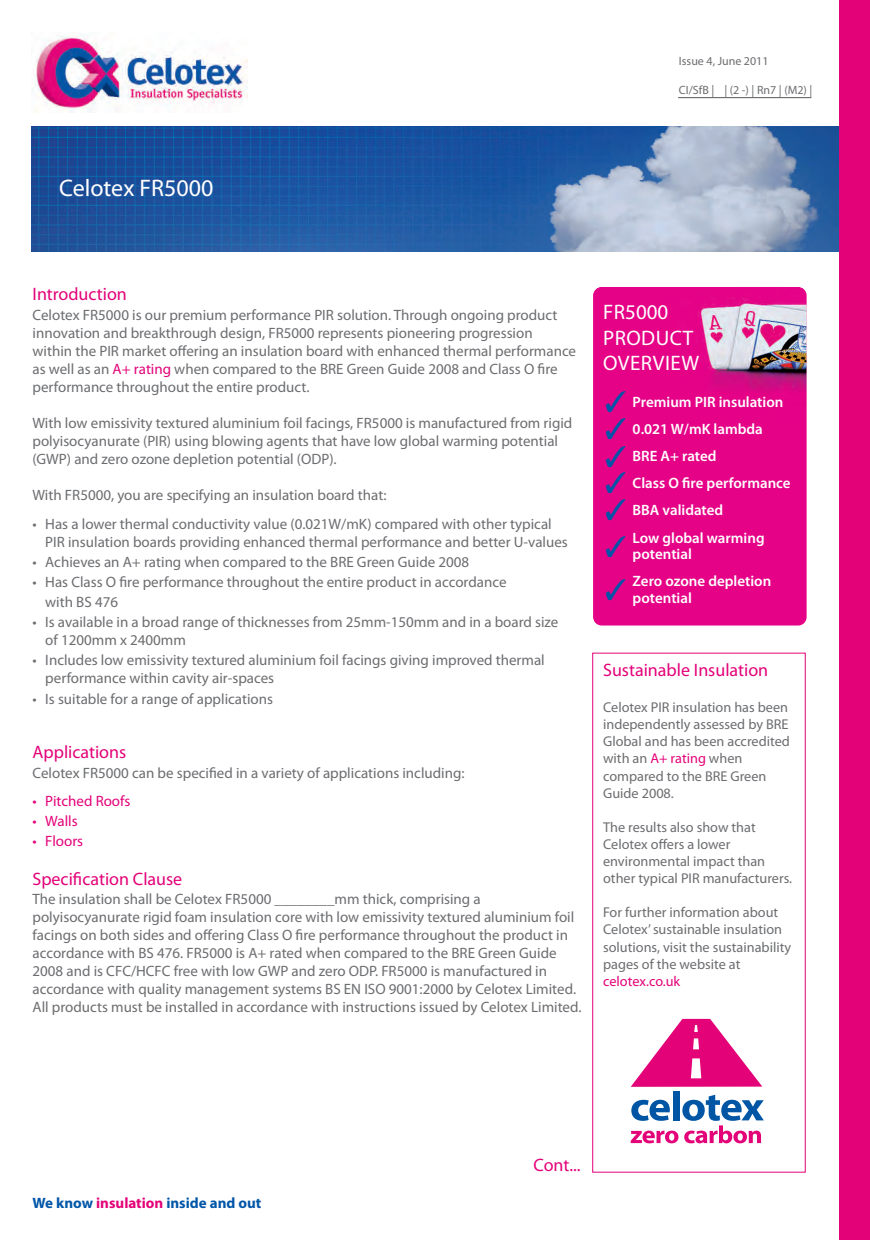
<style>
.page{position:relative;width:870px;height:1240px;background:#fff}
.page>*{position:absolute;margin:0;border:0;box-sizing:border-box;transform-origin:0 0}
.t1{font:28.8px/27.5px "MS P Mincho";color:#0156a8;text-align:justify}
.t2{font:24px "Myriad Pro";color:#fff}
.t3{font:21px/25.2px "Myriad Pro";letter-spacing:.02em;color:#fff}
.t4{font:18px "Myriad Pro";color:#e40278}
.t5{font:15px/18px "Myriad Pro";color:#6c6d70}
.t6{font:600 15px/27.2px "Myriad Pro";color:#fff}
.t7{font:700 15px "Myriad Pro";color:#0156a8}
.t8{font:15px "Myriad Pro";color:#e40278}
.t9{font:14.25px/17.1px "Myriad Pro";color:#6c6d70}
.t10{font:14.25px "Myriad Pro";color:#e40278}
.t11{font:12px "Myriad Pro";color:#6c6d70}
.s1{color:#e40278}
</style>
<div class="page">
<img style="left:32px;top:34px;width:216px;height:78px">
<img style="left:31px;top:127px;width:808px;height:125px">
<hr style="left:678px;top:97px;width:133px;height:1px;background:#57585a">
<div style="left:592px;top:653px;width:214px;height:519px;border:1px solid #e40278"></div>
<div style="left:673px;top:1091px;width:6px;height:29px;background:#0155a5"></div>
<svg style="left:631px;top:1019px;width:131px;height:68px"></svg>
<svg style="left:631px;top:1095px;width:133px;height:48px"></svg>
<div style="left:839px;top:0;width:31px;height:1240px;background:#e40278"></div>
<img style="left:593px;top:287px;width:214px;height:339px;border-radius:9px">
<div style="left:592px;top:286px;width:215px;height:340px;border:2px solid #fff;border-radius:9px"></div>
<h2 class="t2" style="left:59px;top:179px;width:156px">Celotex FR5000</h2>
<p class="t11" style="left:679px;top:57px;width:91px">Issue 4, June 2011</p>
<p class="t11" style="left:679px;top:85px;width:135px">CI/SfB | | (2 -) | Rn7 | (M2) |</p>
<p class="t4" style="left:33px;top:288px;width:96px">Introduction</p>
<p class="t5" style="left:33px;top:307px;width:545px">Celotex FR5000 is our premium performance PIR solution. Through ongoing product innovation and breakthrough design, FR5000 represents pioneering progression<br>within the PIR market offering an insulation board with enhanced thermal performance as well as an <span class="s1">A+ rating</span> when compared to the BRE Green Guide 2008 and Class O fire performance throughout the entire product.</p>
<p class="t5" style="left:33px;top:415px;width:541px">With low emissivity textured aluminium foil facings, FR5000 is manufactured from rigid polyisocyanurate (PIR) using blowing agents that have low global warming potential (GWP) and zero ozone depletion potential (ODP).</p>
<p class="t5" style="left:33px;top:487px;width:355px">With FR5000, you are specifying an insulation board that:</p>
<p class="t5" style="left:45px;top:516px;width:524px;text-indent:-13px">• Has a lower thermal conductivity value (0.021W/mK) compared with other typical<br>PIR insulation boards providing enhanced thermal performance and better U-values</p>
<p class="t5" style="left:33px;top:554px;width:438px">• Achieves an A+ rating when compared to the BRE Green Guide 2008</p>
<p class="t5" style="left:45px;top:573px;width:463px;line-height:20.1px;text-indent:-13px">• Has Class O fire performance throughout the entire product in accordance with BS 476</p>
<p class="t5" style="left:45px;top:615px;width:515px;text-indent:-13px">• Is available in a broad range of thicknesses from 25mm-150mm and in a board size of 1200mm x 2400mm</p>
<p class="t5" style="left:45px;top:653px;width:501px;text-indent:-13px">• Includes low emissivity textured aluminium foil facings giving improved thermal performance within cavity air-spaces</p>
<p class="t5" style="left:33px;top:691px;width:242px">• Is suitable for a range of applications</p>
<p class="t4" style="left:33px;top:746px;width:95px">Applications</p>
<p class="t5" style="left:33px;top:765px;width:434px">Celotex FR5000 can be specified in a variety of applications including:</p>
<p class="t8" style="left:33px;top:796px;width:99px">• Pitched Roofs</p>
<p class="t8" style="left:33px;top:816px;width:47px">• Walls</p>
<p class="t8" style="left:33px;top:836px;width:52px">• Floors</p>
<p class="t4" style="left:33px;top:872px;width:151px">Specification Clause</p>
<p class="t5" style="left:33px;top:892px;width:550px">The insulation shall be Celotex FR5000 ________mm thick, comprising a polyisocyanurate rigid foam insulation core with low emissivity textured aluminium foil facings on both sides and offering Class O fire performance throughout the product in accordance with BS 476. FR5000 is A+ rated when compared to the BRE Green Guide 2008 and is CFC/HCFC free with low GWP and zero ODP. FR5000 is manufactured in accordance with quality management systems BS EN ISO 9001:2000 by Celotex Limited.<br>All products must be installed in accordance with instructions issued by Celotex Limited.</p>
<h3 class="t3" style="left:603px;top:301px;width:98px">FR5000<br>PRODUCT<br>OVERVIEW</h3>
<p class="t6" style="left:633px;top:389px;width:159px">Premium PIR insulation<br>0.021 W/mK lambda<br>BRE A+ rated<br>Class O fire performance<br>BBA validated<br>Low global warming</p>
<p class="t6" style="left:633px;top:541px;width:140px">potential<br>Zero ozone depletion</p>
<p class="t6" style="left:633px;top:585px;width:61px">potential</p>
<h1 class="t1" style="left:601px;top:389px;width:30px">✓ ✓ ✓</h1>
<h1 class="t1" style="left:601px;top:491px;width:30px;line-height:37.2px">✓ ✓</h1>
<h1 class="t1" style="left:601px;top:576px;width:30px">✓</h1>
<h1 class="t1" style="left:601px;top:469px;width:30px">✓</h1>
<p class="t4" style="left:603px;top:663px;width:167px">Sustainable Insulation</p>
<p class="t9" style="left:603px;top:700px;width:188px">Celotex PIR insulation has been independently assessed by BRE<br>Global and has been accredited with an <span class="s1">A+ rating</span> when compared to the BRE Green<br>Guide 2008.</p>
<p class="t9" style="left:603px;top:820px;width:191px">The results also show that<br>Celotex offers a lower environmental impact than other typical PIR manufacturers.</p>
<p class="t9" style="left:603px;top:905px;width:190px">For further information about<br>Celotex’ sustainable insulation solutions, visit the sustainability pages of the website at</p>
<p class="t10" style="left:603px;top:976px;width:79px">celotex.co.uk</p>
<p class="t7" style="left:33px;top:1197px;width:230px">We know <span class="s1">insulation</span> inside and out</p>
<p class="t4" style="left:533px;top:1159px;width:49px">Cont...</p>
</div>
